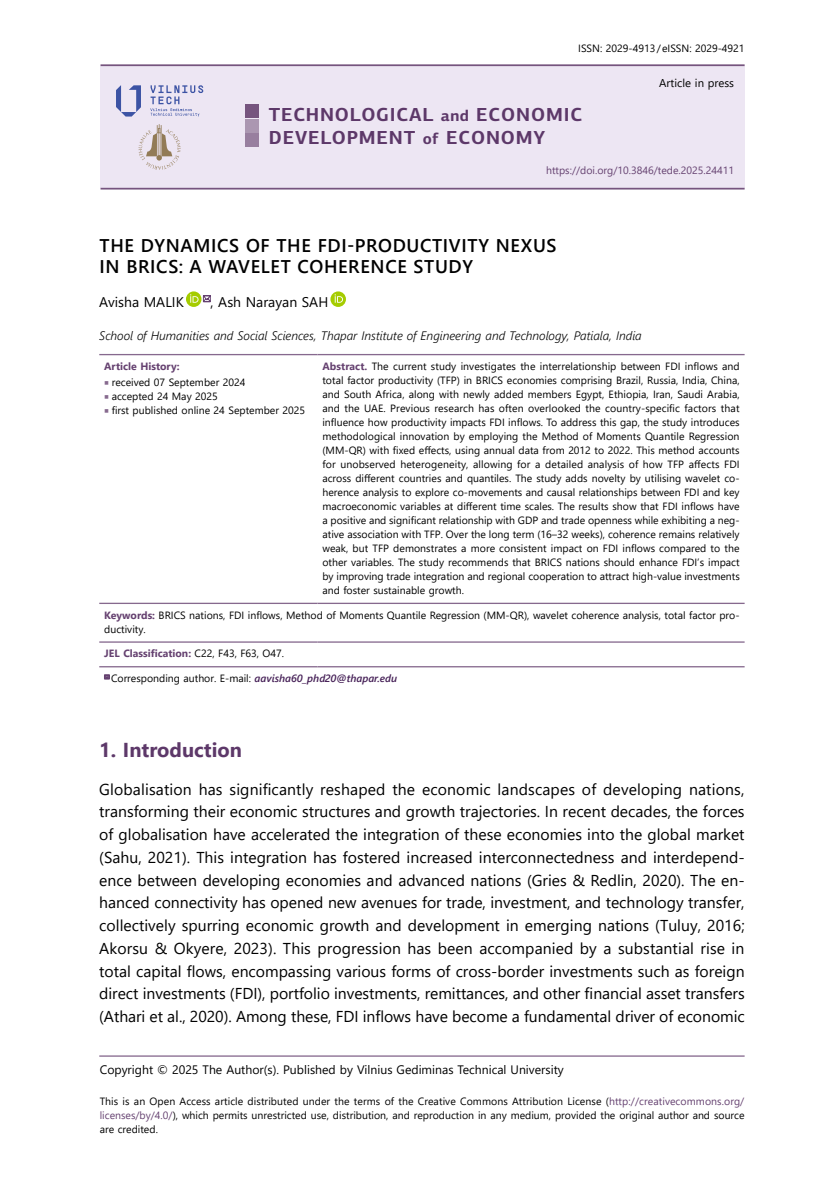
<style>
.page{position:relative;width:834px;height:1191px;background:#fff}
.page>*{position:absolute;margin:0;border:0;box-sizing:border-box;transform-origin:0 0}
.t1{font:700 20.12px "Segoe UI";color:#5d3869}
.t2{font:700 18.9px/23.1px "PF Centro Sans Pro";letter-spacing:.045em;color:#5d3869}
.t3{font:600 18.38px/21px "Segoe UI";letter-spacing:.035em;color:#000}
.t4{font:15.75px/22.8px "Segoe UI";letter-spacing:-.005em;color:#000;text-align:justify}
.t5{font:14px "Segoe UI";color:#000}
.t6{font:italic 300 12.25px "Segoe UI";color:#000}
.t7{font:12.25px "Segoe UI";color:#000}
.t8{font:11.38px "Segoe UI";color:#000}
.t9{font:10.5px/14px "Segoe UI";color:#000;text-align:justify}
.t10{font:700 10.5px "Segoe UI";color:#654170}
.t11{font:10.5px "Segoe UI";color:#654170}
.s1{font-size:15.75px}
.s2{font-weight:700;color:#654170}
.s3{font-family:"Minion Pro";font-size:12.25px;color:#86698e}
.s4{font-weight:400;color:#000}
.s5{font-weight:600;font-style:italic;color:#482359}
.s6{color:#654170}
</style>
<div class="page">
<hr style="left:99px;top:1055px;width:645px;height:1px;background:#86698e">
<div style="left:100px;top:66px;width:644px;height:122px;background:#ede6f3"></div>
<hr style="left:100px;top:64px;width:644px;height:2px;background:#76547e">
<hr style="left:100px;top:188px;width:644px;height:1px;background:#76547e">
<div style="left:245px;top:105px;width:13px;height:13px;background:#76547e"></div>
<div style="left:245px;top:133px;width:13px;height:14px;background:#987f9f"></div>
<div style="left:245px;top:119px;width:13px;height:13px;background:#ab97b1"></div>
<svg style="left:116px;top:85px;width:25px;height:32px"></svg>
<svg style="left:150px;top:85px;width:53px;height:32px"></svg>
<svg style="left:138px;top:124px;width:43px;height:46px"></svg>
<hr style="left:99px;top:354px;width:218px;height:1px;background:#86698e">
<hr style="left:317px;top:354px;width:427px;height:1px;background:#86698e">
<hr style="left:99px;top:602px;width:218px;height:2px;background:#86698e">
<hr style="left:317px;top:602px;width:427px;height:2px;background:#86698e">
<hr style="left:99px;top:641px;width:218px;height:1px;background:#86698e">
<hr style="left:317px;top:641px;width:427px;height:1px;background:#86698e">
<hr style="left:99px;top:666px;width:218px;height:1px;background:#86698e">
<hr style="left:317px;top:666px;width:427px;height:1px;background:#86698e">
<svg style="left:186px;top:291px;width:25px;height:16px"></svg>
<svg style="left:330px;top:291px;width:16px;height:16px"></svg>
<svg style="left:104px;top:674px;width:6px;height:5px"></svg>
<p class="t9" style="left:578px;top:41px;width:168px">ISSN: 2029-4913/eISSN: 2029-4921</p>
<p class="t8" style="left:659px;top:72px;width:76px">Article in press</p>
<h2 class="t2" style="left:269px;top:102px;width:315px">TECHNOLOGICAL <span class="s1">and</span> ECONOMIC<br>DEVELOPMENT <span class="s1">of</span> ECONOMY</h2>
<p class="t11" style="left:546px;top:160px;width:189px">https://doi.org/10.3846/tede.2025.24411</p>
<h3 class="t3" style="left:100px;top:233px;width:458px">THE DYNAMICS OF THE FDI-PRODUCTIVITY NEXUS<br>IN BRICS: A WAVELET COHERENCE STUDY</h3>
<h3 class="t5" style="left:99px;top:289px;width:86px">Avisha MALIK</h3>
<h3 class="t5" style="left:211px;top:289px;width:119px">, Ash Narayan SAH</h3>
<p class="t6" style="left:99px;top:324px;width:544px">School of Humanities and Social Sciences, Thapar Institute of Engineering and Technology, Patiala, India</p>
<p class="t10" style="left:104px;top:356px;width:77px">Article History:</p>
<p class="t9" style="left:322px;top:358px;width:419px"><span class="s2">Abstract.</span> The current study investigates the interrelationship between FDI inflows and total factor productivity (TFP) in BRICS economies comprising Brazil, Russia, India, China, and South Africa, along with newly added members Egypt, Ethiopia, Iran, Saudi Arabia, and the UAE. Previous research has often overlooked the country-specific factors that influence how productivity impacts FDI inflows. To address this gap, the study introduces methodological innovation by employing the Method of Moments Quantile Regression (MM-QR) with fixed effects, using annual data from 2012 to 2022. This method accounts for unobserved heterogeneity, allowing for a detailed analysis of how TFP affects FDI across different countries and quantiles. The study adds novelty by utilising wavelet co&shy;herence analysis to explore co-movements and causal relationships between FDI and key macroeconomic variables at different time scales. The results show that FDI inflows have a positive and significant relationship with GDP and trade openness while exhibiting a neg&shy;ative association with TFP. Over the long term (16–32 weeks), coherence remains relatively weak, but TFP demonstrates a more consistent impact on FDI inflows compared to the other variables. The study recommends that BRICS nations should enhance FDI’s impact by improving trade integration and regional cooperation to attract high-value investments and foster sustainable growth.</p>
<p class="t9" style="left:104px;top:374px;width:143px"><span class="s3">■</span> received 07 September 2024</p>
<p class="t9" style="left:104px;top:388px;width:115px"><span class="s3">■</span> accepted 24 May 2025</p>
<p class="t9" style="left:104px;top:402px;width:202px"><span class="s3">■</span> first published online 24 September 2025</p>
<p class="t9" style="left:104px;top:607px;width:636px"><span class="s2">Keywords:</span> BRICS nations, FDI inflows, Method of Moments Quantile Regression (MM-QR), wavelet coherence analysis, total factor pro&shy;ductivity.</p>
<p class="t10" style="left:104px;top:643px;width:181px">JEL Classification: <span class="s4">C22, F43, F63, O47.</span></p>
<p class="t9" style="left:111px;top:670px;width:288px">Corresponding author. E-mail: <span class="s5">aavisha60_phd20@thapar.edu</span></p>
<h1 class="t1" style="left:99px;top:731px;width:144px">1. Introduction</h1>
<p class="t4" style="left:99px;top:776px;width:647px">Globalisation has significantly reshaped the economic landscapes of developing nations, transforming their economic structures and growth trajectories. In recent decades, the forces of globalisation have accelerated the integration of these economies into the global market (Sahu, 2021). This integration has fostered increased interconnectedness and interdepend&shy;ence between developing economies and advanced nations (Gries &amp; Redlin, 2020). The en&shy;hanced connectivity has opened new avenues for trade, investment, and technology transfer, collectively spurring economic growth and development in emerging nations (Tuluy, 2016; Akorsu &amp; Okyere, 2023). This progression has been accompanied by a substantial rise in total capital flows, encompassing various forms of cross-border investments such as foreign direct investments (FDI), portfolio investments, remittances, and other financial asset transfers (Athari et al., 2020). Among these, FDI inflows have become a fundamental driver of economic</p>
<p class="t7" style="left:100px;top:1058px;width:465px">Copyright © 2025 The Author(s). Published by Vilnius Gediminas Technical University</p>
<p class="t9" style="left:100px;top:1093px;width:646px">This is an Open Access article distributed under the terms of the Creative Commons Attribution License (<span class="s6">http://creativecommons.org/ licenses/by/4.0/</span>), which permits unrestricted use, distribution, and reproduction in any medium, provided the original author and source are credited.</p>
</div>
